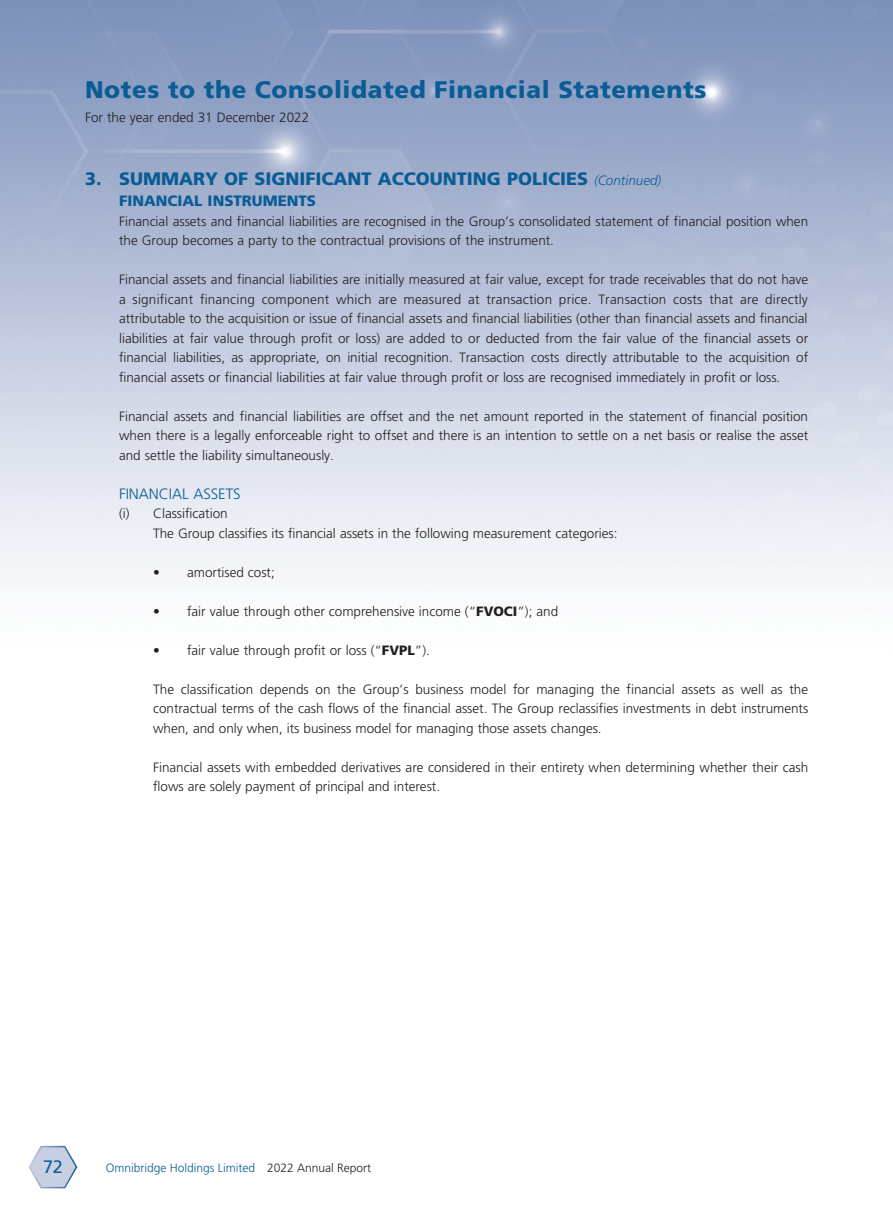
<style>
.page{position:relative;width:893px;height:1212px;background:#fff}
.page>*{position:absolute;margin:0;border:0;box-sizing:border-box;transform-origin:0 0}
.t1{font:900 24px "Frutiger LT Std";letter-spacing:.025em;color:#0a5c95}
.t2{font:900 18px "Frutiger LT Std";color:#0a5c95}
.t3{font:18px "Frutiger LT Std";color:#0a5c95}
.t4{font:900 15px "Frutiger LT Std";color:#0a5c95}
.t5{font:300 15px "Frutiger LT Std";color:#0a5c95}
.t6{font:300 13.5px/19.5px "Frutiger LT Std";color:#231f20}
.t7{font:300 12px "Frutiger LT Std";color:#0a5c95}
.s1{font-weight:300;font-style:italic;font-size:13.5px}
.s2{font-weight:900}
.s3{color:#231f20}
</style>
<div class="page">
<svg style="left:28px;top:1145px;width:50px;height:44px"></svg>
<h1 class="t1" style="left:85px;top:75px;width:623px">Notes to the Consolidated Financial Statements</h1>
<p class="t6" style="left:85px;top:108px;width:226px">For the year ended 31 December 2022</p>
<h2 class="t2" style="left:85px;top:168px;width:578px">3. SUMMARY OF SIGNIFICANT ACCOUNTING POLICIES <span class="s1">(Continued)</span></h2>
<p class="t4" style="left:119px;top:192px;width:199px">FINANCIAL INSTRUMENTS</p>
<p class="t6" style="left:119px;top:211px;width:691px">Financial assets and financial liabilities are recognised in the Group’s consolidated statement of financial position when the Group becomes a party to the contractual provisions of the instrument.</p>
<p class="t6" style="left:119px;top:270px;width:691px;text-align:justify">Financial assets and financial liabilities are initially measured at fair value, except for trade receivables that do not have a significant financing component which are measured at transaction price. Transaction costs that are directly attributable to the acquisition or issue of financial assets and financial liabilities (other than financial assets and financial liabilities at fair value through profit or loss) are added to or deducted from the fair value of the financial assets or financial liabilities, as appropriate, on initial recognition. Transaction costs directly attributable to the acquisition of financial assets or financial liabilities at fair value through profit or loss are recognised immediately in profit or loss.</p>
<p class="t6" style="left:119px;top:406px;width:691px;text-align:justify">Financial assets and financial liabilities are offset and the net amount reported in the statement of financial position when there is a legally enforceable right to offset and there is an intention to settle on a net basis or realise the asset and settle the liability simultaneously.</p>
<p class="t5" style="left:119px;top:485px;width:123px">FINANCIAL ASSETS</p>
<p class="t6" style="left:153px;top:504px;width:466px;text-indent:-34px">(i) Classification<br>The Group classifies its financial assets in the following measurement categories:</p>
<p class="t6" style="left:153px;top:562px;width:123px">• amortised cost;</p>
<p class="t6" style="left:153px;top:601px;width:407px">• fair value through other comprehensive income (“<span class="s2">FVOCI</span>”); and</p>
<p class="t6" style="left:153px;top:640px;width:278px">• fair value through profit or loss (“<span class="s2">FVPL</span>”).</p>
<p class="t6" style="left:153px;top:679px;width:657px;text-align:justify">The classification depends on the Group’s business model for managing the financial assets as well as the contractual terms of the cash flows of the financial asset. The Group reclassifies investments in debt instruments when, and only when, its business model for managing those assets changes.</p>
<p class="t6" style="left:153px;top:757px;width:657px">Financial assets with embedded derivatives are considered in their entirety when determining whether their cash flows are solely payment of principal and interest.</p>
<h2 class="t3" style="left:43px;top:1156px;width:21px">72</h2>
<p class="t7" style="left:106px;top:1161px;width:267px">Omnibridge Holdings Limited <span class="s3">2022 Annual Report</span></p>
</div>
